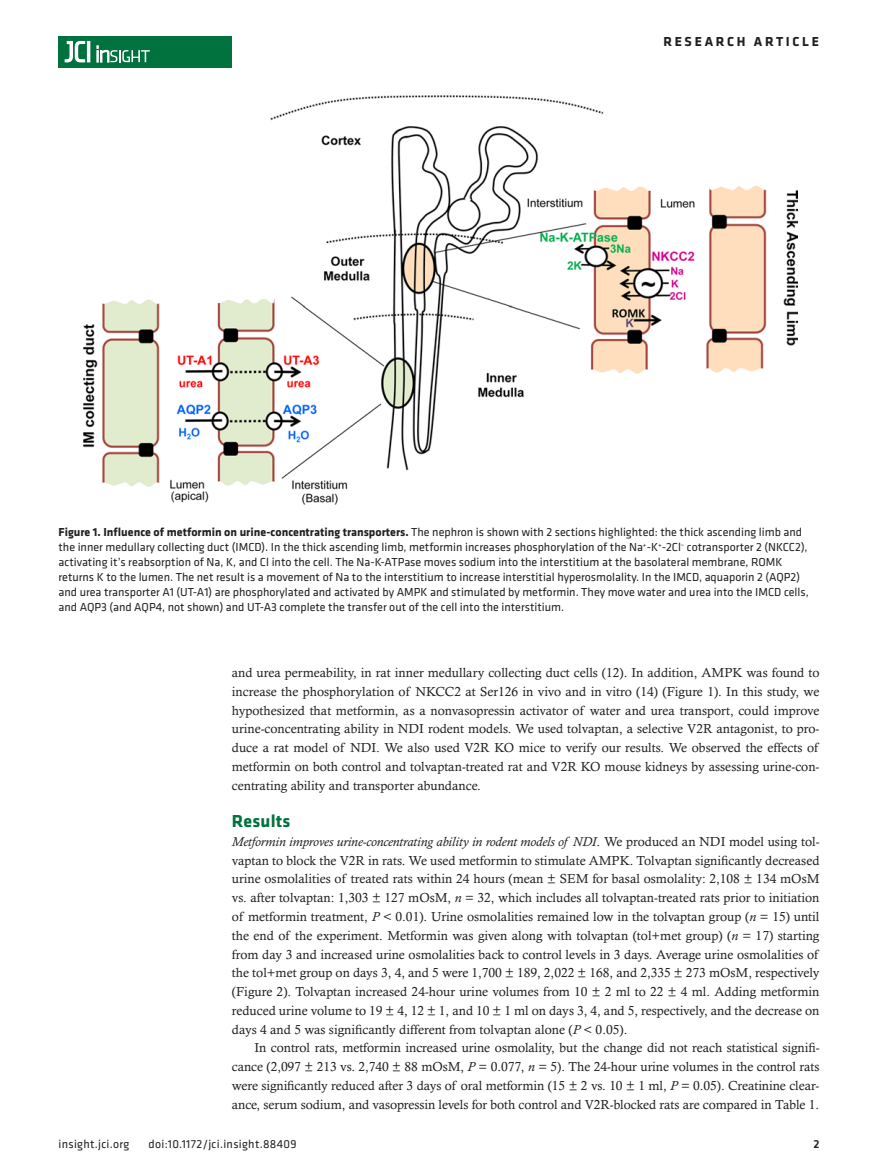
<style>
.page{position:relative;width:878px;height:1175px;background:#fff}
.page>*{position:absolute;margin:0;border:0;box-sizing:border-box;transform-origin:0 0}
.t1{font:700 18px "Klavika";letter-spacing:.01em;color:#00723e}
.t2{font:700 13.5px "Klavika Basic";letter-spacing:.2em;color:#231f20}
.t3{font:13.2px/18.8px "Calisto MT Std";color:#231f20;text-align:justify}
.t4{font:12px/15px "Klavika Basic";color:#231f20}
.t5{font:12px "Klavika Basic";letter-spacing:.025em;color:#231f20}
.t6{font:500 12px "Klavika Basic";color:#231f20}
.s1{font-weight:700}
.s2{font-style:italic}
</style>
<div class="page">
<div style="left:59px;top:36px;width:173px;height:31px;background:#00723e"></div>
<hr style="left:87px;top:41px;width:3px;height:21px;background:#fff">
<svg style="left:64px;top:41px;width:21px;height:22px"></svg>
<svg style="left:97px;top:46px;width:53px;height:16px"></svg>
<img style="left:84px;top:96px;width:713px;height:408px">
<p class="t2" style="left:663px;top:32px;width:157px">RESEARCH ARTICLE</p>
<p class="t4" style="left:58px;top:524px;width:751px"><span class="s1">Figure 1. Influence of metformin on urine-concentrating transporters.</span> The nephron is shown with 2 sections highlighted: the thick ascending limb and the inner medullary collecting duct (IMCD). In the thick ascending limb, metformin increases phosphorylation of the Na<sup>+</sup>-K<sup>+</sup>-2Cl<sup>–</sup> cotransporter 2 (NKCC2), activating it’s reabsorption of Na, K, and Cl into the cell. The Na-K-ATPase moves sodium into the interstitium at the basolateral membrane, ROMK returns K to the lumen. The net result is a movement of Na to the interstitium to increase interstitial hyperosmolality. In the IMCD, aquaporin 2 (AQP2) and urea transporter A1 (UT-A1) are phosphorylated and activated by AMPK and stimulated by metformin. They move water and urea into the IMCD cells, and AQP3 (and AQP4, not shown) and UT-A3 complete the transfer out of the cell into the interstitium.</p>
<p class="t3" style="left:232px;top:663px;width:589px">and urea permeability, in rat inner medullary collecting duct cells (12). In addition, AMPK was found to increase the phosphorylation of NKCC2 at Ser126 in vivo and in vitro (14) (Figure 1). In this study, we hypothesized that metformin, as a nonvasopressin activator of water and urea transport, could improve urine-concentrating ability in NDI rodent models. We used tolvaptan, a selective V2R antagonist, to pro&shy;duce a rat model of NDI. We also used V2R KO mice to verify our results. We observed the effects of metformin on both control and tolvaptan-treated rat and V2R KO mouse kidneys by assessing urine-con&shy;centrating ability and transporter abundance.</p>
<h1 class="t1" style="left:232px;top:808px;width:60px">Results</h1>
<p class="t3" style="left:232px;top:832px;width:589px"><span class="s2">Metformin improves urine-concentrating ability in rodent models of NDI</span>. We produced an NDI model using tol&shy;vaptan to block the V2R in rats. We used metformin to stimulate AMPK. Tolvaptan significantly decreased urine osmolalities of treated rats within 24 hours (mean ± SEM for basal osmolality: 2,108 ± 134 mOsM vs. after tolvaptan: 1,303 ± 127 mOsM, <span class="s2">n</span> = 32, which includes all tolvaptan-treated rats prior to initiation of metformin treatment, <span class="s2">P</span> &lt; 0.01). Urine osmolalities remained low in the tolvaptan group (<span class="s2">n</span> = 15) until the end of the experiment. Metformin was given along with tolvaptan (tol+met group) (<span class="s2">n</span> = 17) starting from day 3 and increased urine osmolalities back to control levels in 3 days. Average urine osmolalities of the tol+met group on days 3, 4, and 5 were 1,700 ± 189, 2,022 ± 168, and 2,335 ± 273 mOsM, respectively (Figure 2). Tolvaptan increased 24-hour urine volumes from 10 ± 2 ml to 22 ± 4 ml. Adding metformin reduced urine volume to 19 ± 4, 12 ± 1, and 10 ± 1 ml on days 3, 4, and 5, respectively, and the decrease on days 4 and 5 was significantly different from tolvaptan alone (<span class="s2">P</span> &lt; 0.05).</p>
<p class="t3" style="left:232px;top:1038px;width:589px;text-indent:22px">In control rats, metformin increased urine osmolality, but the change did not reach statistical signifi&shy;cance (2,097 ± 213 vs. 2,740 ± 88 mOsM, <span class="s2">P</span> = 0.077, <span class="s2">n</span> = 5). The 24-hour urine volumes in the control rats were significantly reduced after 3 days of oral metformin (15 ± 2 vs. 10 ± 1 ml, <span class="s2">P</span> = 0.05). Creatinine clear&shy;ance, serum sodium, and vasopressin levels for both control and V2R-blocked rats are compared in Table 1.</p>
<p class="t5" style="left:58px;top:1135px;width:72px">insight.jci.org</p>
<p class="t5" style="left:148px;top:1135px;width:150px">doi:10.1172/jci.insight.88409</p>
<p class="t6" style="left:813px;top:1135px;width:8px">2</p>
</div>
